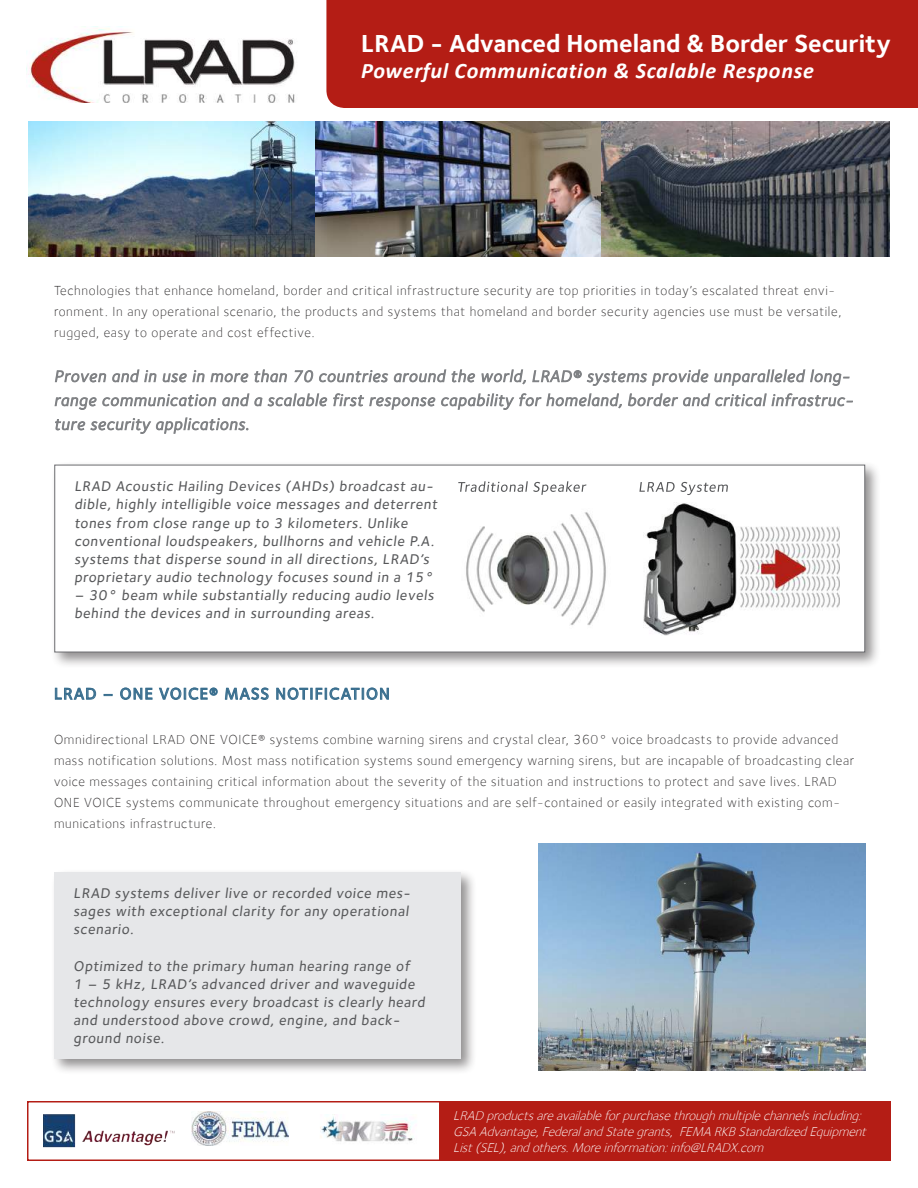
<style>
.page{position:relative;width:918px;height:1188px;background:#fff}
.page>*{position:absolute;margin:0;border:0;box-sizing:border-box;transform-origin:0 0}
.t1{font:700 25.35px "Foundry Sterling";color:#fff}
.t2{font:italic 700 22.2px "Calibri";letter-spacing:.03em;color:#fff}
.t3{font:500 16.5px "Foundry Sterling";letter-spacing:.07em;color:#3a6f8f}
.t4{font:500 14.55px/18.1px "Foundry Sterling";color:#57585a}
.t5{font:300 13.5px/21px "Foundry Sterling";letter-spacing:.05em;color:#312f30}
.t6{font:italic 300 13.2px/16.2px "Foundry Sterling";color:#fff}
</style>
<div class="page">
<img style="left:28px;top:28px;width:267px;height:75px">
<div style="left:326px;top:0;width:592px;height:108px;background:#b41d15"></div>
<div style="left:440px;top:1101px;width:451px;height:60px;background:#b41d15"></div>
<div style="left:27px;top:1101px;width:864px;height:60px;border:2px solid #b41d15"></div>
<img style="left:192px;top:1112px;width:96px;height:34px">
<img style="left:44px;top:1115px;width:131px;height:32px">
<img style="left:320px;top:1114px;width:94px;height:28px">
<svg style="left:55px;top:687px;width:41px;height:13px"></svg>
<svg style="left:104px;top:694px;width:9px;height:2px"></svg>
<svg style="left:120px;top:687px;width:98px;height:13px"></svg>
<svg style="left:225px;top:687px;width:44px;height:13px"></svg>
<svg style="left:276px;top:687px;width:113px;height:13px"></svg>
<svg style="left:55px;top:369px;width:232px;height:14px"></svg>
<svg style="left:294px;top:370px;width:19px;height:13px"></svg>
<svg style="left:319px;top:369px;width:156px;height:14px"></svg>
<svg style="left:481px;top:369px;width:45px;height:16px"></svg>
<svg style="left:532px;top:369px;width:317px;height:17px"></svg>
<svg style="left:54px;top:394px;width:162px;height:16px"></svg>
<svg style="left:222px;top:393px;width:400px;height:17px"></svg>
<svg style="left:628px;top:393px;width:225px;height:14px"></svg>
<svg style="left:55px;top:417px;width:194px;height:17px"></svg>
<img style="left:28px;top:122px;width:862px;height:134px">
<div style="left:51px;top:868px;width:426px;height:207px;background:#231f20;opacity:.5"></div>
<div style="left:54px;top:872px;width:407px;height:186px;background:#e6e7e9"></div>
<div style="left:51px;top:461px;width:831px;height:208px;background:#231f20;opacity:.5"></div>
<div style="left:55px;top:465px;width:810px;height:187px;background:#fff"></div>
<img style="left:466px;top:512px;width:140px;height:114px">
<img style="left:643px;top:502px;width:197px;height:133px">
<svg style="left:458px;top:481px;width:129px;height:14px"></svg>
<svg style="left:639px;top:482px;width:89px;height:13px"></svg>
<img style="left:538px;top:843px;width:327px;height:227px">
<h1 class="t1" style="left:361px;top:28px;width:531px">LRAD - Advanced Homeland &amp; Border Security</h1>
<h2 class="t2" style="left:361px;top:57px;width:454px">Powerful Communication &amp; Scalable Response</h2>
<p class="t5" style="left:54px;top:280px;width:789px">Technologies that enhance homeland, border and critical infrastructure security are top priorities in today’s escalated threat envi&shy;ronment. In any operational scenario, the products and systems that homeland and border security agencies use must be versatile, rugged, easy to operate and cost effective.</p>
<p class="t4" style="left:74px;top:477px;width:366px">LRAD Acoustic Hailing Devices (AHDs) broadcast au&shy;dible, highly intelligible voice messages and deterrent tones from close range up to 3 kilometers. Unlike conventional loudspeakers, bullhorns and vehicle P.A. systems that disperse sound in all directions, LRAD’s proprietary audio technology focuses sound in a 15°</p>
<p class="t4" style="left:74px;top:586px;width:363px">– 30° beam while substantially reducing audio levels behind the devices and in surrounding areas.</p>
<p class="t3" style="left:54px;top:684px;width:337px">LRAD – ONE VOICE® MASS NOTIFICATION</p>
<p class="t5" style="left:54px;top:729px;width:802px">Omnidirectional LRAD ONE VOICE® systems combine warning sirens and crystal clear, 360° voice broadcasts to provide advanced mass notification solutions. Most mass notification systems sound emergency warning sirens, but are incapable of broadcasting clear voice messages containing critical information about the severity of the situation and instructions to protect and save lives. LRAD ONE VOICE systems communicate throughout emergency situations and are self-contained or easily integrated with existing com&shy;munications infrastructure.</p>
<p class="t4" style="left:74px;top:884px;width:340px">LRAD systems deliver live or recorded voice mes&shy;sages with exceptional clarity for any operational scenario.</p>
<p class="t4" style="left:74px;top:957px;width:355px">Optimized to the primary human hearing range of<br>1 – 5 kHz, LRAD’s advanced driver and waveguide technology ensures every broadcast is clearly heard and understood above crowd, engine, and back&shy;ground noise.</p>
<p class="t6" style="left:453px;top:1107px;width:418px">LRAD productsareavailableforpurchasethroughmultiplechannelsincluding:<br>GSA Advantage,FederalandStategrants, FEMA RKBStandardizedEquipment<br>List(SEL),andothers.Moreinformation:info@LRADX.com</p>
</div>
